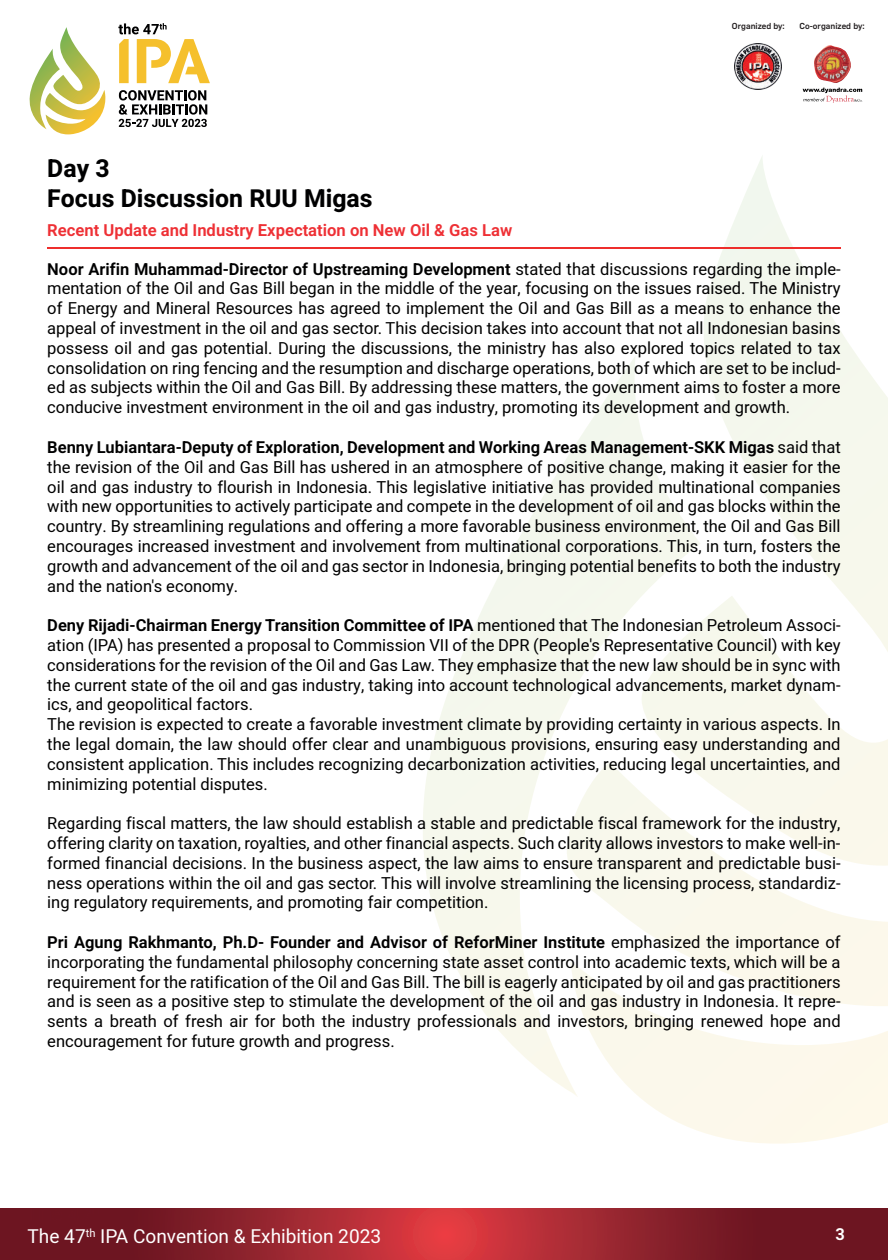
<style>
.page{position:relative;width:888px;height:1260px;background:#fff}
.page>*{position:absolute;margin:0;border:0;box-sizing:border-box;transform-origin:0 0}
.t1{font:700 24.75px "Heebo";color:#000001}
.t2{font:19.05px "Heebo";color:#fff}
.t3{font:600 16.65px "Heebo";color:#ee3035}
.t4{font:16.5px/19.8px "Heebo";color:#000001;text-align:justify}
.t5{font:600 16.5px "Heebo";color:#fff}
.t6{font:500 8.55px "Flama";color:#231f20}
.s1{font-weight:600}
</style>
<div class="page">
<svg style="left:423px;top:157px;width:465px;height:987px"></svg>
<svg style="left:29px;top:27px;width:77px;height:108px"></svg>
<svg style="left:0;top:1208px;width:888px;height:52px;background:#92222c"></svg>
<svg style="left:119px;top:90px;width:88px;height:37px"></svg>
<svg style="left:118px;top:23px;width:92px;height:60px"></svg>
<hr style="left:47px;top:247px;width:793px;height:2px;background:#ee2e2c">
<img style="left:735px;top:43px;width:46px;height:46px">
<img style="left:802px;top:45px;width:60px;height:58px">
<h1 class="t1" style="left:47px;top:151px;width:64px">Day 3</h1>
<h1 class="t1" style="left:47px;top:180px;width:327px">Focus Discussion RUU Migas</h1>
<p class="t3" style="left:47px;top:218px;width:467px">Recent Update and Industry Expectation on New Oil &amp; Gas Law</p>
<p class="t6" style="left:732px;top:20px;width:54px">Organized by:</p>
<p class="t6" style="left:799px;top:20px;width:67px">Co-organized by:</p>
<p class="t4" style="left:47px;top:259px;width:795px"><span class="s1">Noor Arifin Muhammad-Director of Upstreaming Development</span> stated that discussions regarding the imple&shy;mentation of the Oil and Gas Bill began in the middle of the year, focusing on the issues raised. The Ministry of Energy and Mineral Resources has agreed to implement the Oil and Gas Bill as a means to enhance the appeal of investment in the oil and gas sector. This decision takes into account that not all Indonesian basins possess oil and gas potential. During the discussions, the ministry has also explored topics related to tax consolidation on ring fencing and the resumption and discharge operations, both of which are set to be includ&shy;ed as subjects within the Oil and Gas Bill. By addressing these matters, the government aims to foster a more conducive investment environment in the oil and gas industry, promoting its development and growth.</p>
<p class="t4" style="left:47px;top:437px;width:795px"><span class="s1">Benny Lubiantara-Deputy of Exploration, Development and Working Areas Management-SKK Migas</span> said that the revision of the Oil and Gas Bill has ushered in an atmosphere of positive change, making it easier for the oil and gas industry to flourish in Indonesia. This legislative initiative has provided multinational companies with new opportunities to actively participate and compete in the development of oil and gas blocks within the country. By streamlining regulations and offering a more favorable business environment, the Oil and Gas Bill encourages increased investment and involvement from multinational corporations. This, in turn, fosters the growth and advancement of the oil and gas sector in Indonesia, bringing potential benefits to both the industry and the nation's economy.</p>
<p class="t4" style="left:47px;top:615px;width:795px;text-align:left"><span class="s1">Deny Rijadi-Chairman Energy Transition Committee of IPA</span> mentioned that The Indonesian Petroleum Associ&shy;ation (IPA) has presented a proposal to Commission VII of the DPR (People's Representative Council) with key considerations for the revision of the Oil and Gas Law. They emphasize that the new law should be in sync with the current state of the oil and gas industry, taking into account technological advancements, market dynam&shy;ics, and geopolitical factors.<br>The revision is expected to create a favorable investment climate by providing certainty in various aspects. In the legal domain, the law should offer clear and unambiguous provisions, ensuring easy understanding and consistent application. This includes recognizing decarbonization activities, reducing legal uncertainties, and minimizing potential disputes.</p>
<p class="t4" style="left:47px;top:813px;width:795px">Regarding fiscal matters, the law should establish a stable and predictable fiscal framework for the industry, offering clarity on taxation, royalties, and other financial aspects. Such clarity allows investors to make well-in&shy;formed financial decisions. In the business aspect, the law aims to ensure transparent and predictable busi&shy;ness operations within the oil and gas sector. This will involve streamlining the licensing process, standardiz&shy;ing regulatory requirements, and promoting fair competition.</p>
<p class="t4" style="left:47px;top:932px;width:795px"><span class="s1">Pri Agung Rakhmanto, Ph.D- Founder and Advisor of ReforMiner Institute</span> emphasized the importance of incorporating the fundamental philosophy concerning state asset control into academic texts, which will be a requirement for the ratification of the Oil and Gas Bill. The bill is eagerly anticipated by oil and gas practitioners and is seen as a positive step to stimulate the development of the oil and gas industry in Indonesia. It repre&shy;sents a breath of fresh air for both the industry professionals and investors, bringing renewed hope and encouragement for future growth and progress.</p>
<p class="t2" style="left:28px;top:1223px;width:355px">The 47<sup>th</sup> IPA Convention &amp; Exhibition 2023</p>
<p class="t5" style="left:835px;top:1222px;width:11px">3</p>
</div>
